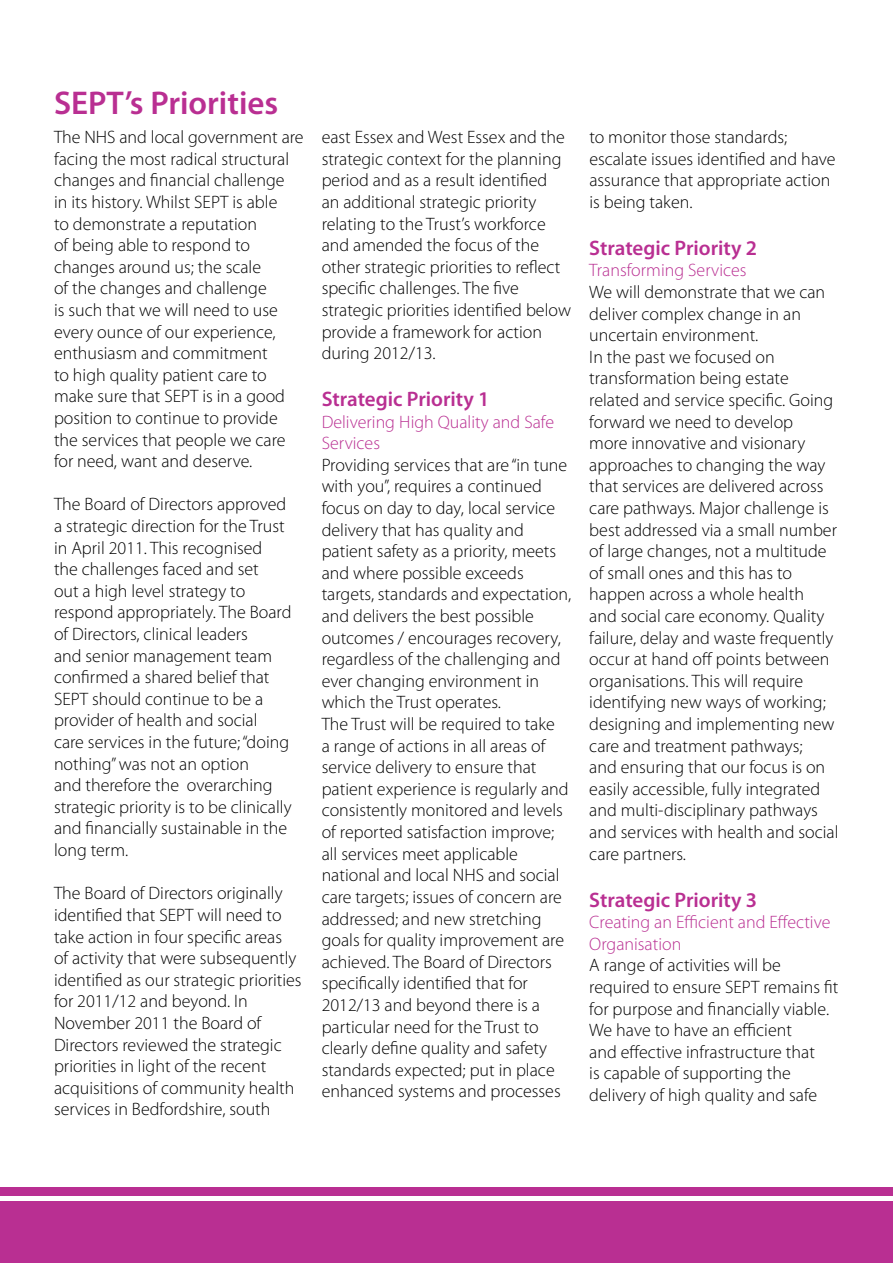
<style>
.page{position:relative;width:893px;height:1263px;background:#fff}
.page>*{position:absolute;margin:0;border:0;box-sizing:border-box;transform-origin:0 0}
.t1{font:600 33px "Myriad Pro";color:#b92f92}
.t2{font:600 21px "Myriad Pro";color:#b92f92}
.t3{font:300 18px/21.6px "Myriad Pro";color:#000}
.t4{font:300 18px/21.6px "Myriad Pro";color:#b92f92}
</style>
<div class="page">
<div style="left:0;top:1202px;width:893px;height:61px;background:#b92f92"></div>
<div style="left:0;top:1187px;width:893px;height:9px;background:#b92f92"></div>
<h1 class="t1" style="left:54px;top:82px;width:226px">SEPT’s Priorities</h1>
<p class="t3" style="left:54px;top:126px;width:251px">The NHS and local government are facing the most radical structural changes and financial challenge<br>in its history. Whilst SEPT is able<br>to demonstrate a reputation<br>of being able to respond to changes around us; the scale<br>of the changes and challenge<br>is such that we will need to use every ounce of our experience, enthusiasm and commitment<br>to high quality patient care to make sure that SEPT is in a good position to continue to provide the services that people we care for need, want and deserve.</p>
<p class="t3" style="left:54px;top:493px;width:239px">The Board of Directors approved a strategic direction for the Trust in April 2011. This recognised<br>the challenges faced and set<br>out a high level strategy to respond appropriately. The Board of Directors, clinical leaders<br>and senior management team confirmed a shared belief that<br>SEPT should continue to be a provider of health and social care services in the future; “doing nothing” was not an option<br>and therefore the overarching strategic priority is to be clinically and financially sustainable in the long term.</p>
<p class="t3" style="left:54px;top:882px;width:249px">The Board of Directors originally identified that SEPT will need to take action in four specific areas<br>of activity that were subsequently identified as our strategic priorities for 2011/12 and beyond. In November 2011 the Board of Directors reviewed the strategic priorities in light of the recent acquisitions of community health services in Bedfordshire, south</p>
<p class="t3" style="left:322px;top:126px;width:251px">east Essex and West Essex and the strategic context for the planning period and as a result identified<br>an additional strategic priority relating to the Trust’s workforce and amended the focus of the other strategic priorities to reflect specific challenges. The five strategic priorities identified below provide a framework for action during 2012/13.</p>
<p class="t2" style="left:322px;top:386px;width:169px">Strategic Priority 1</p>
<p class="t4" style="left:322px;top:411px;width:234px">Delivering High Quality and Safe<br>Services</p>
<p class="t3" style="left:322px;top:454px;width:251px">Providing services that are “in tune with you”, requires a continued focus on day to day, local service delivery that has quality and patient safety as a priority, meets and where possible exceeds targets, standards and expectation, and delivers the best possible outcomes / encourages recovery, regardless of the challenging and ever changing environment in which the Trust operates.<br>The Trust will be required to take<br>a range of actions in all areas of service delivery to ensure that patient experience is regularly and consistently monitored and levels of reported satisfaction improve; all services meet applicable national and local NHS and social care targets; issues of concern are addressed; and new stretching goals for quality improvement are achieved. The Board of Directors specifically identified that for<br>2012/13 and beyond there is a particular need for the Trust to clearly define quality and safety standards expected; put in place enhanced systems and processes</p>
<p class="t3" style="left:589px;top:126px;width:248px">to monitor those standards; escalate issues identified and have assurance that appropriate action is being taken.</p>
<p class="t2" style="left:589px;top:234px;width:169px">Strategic Priority 2</p>
<p class="t4" style="left:589px;top:259px;width:159px">Transforming Services</p>
<p class="t3" style="left:589px;top:281px;width:251px">We will demonstrate that we can deliver complex change in an uncertain environment.<br>In the past we focused on transformation being estate related and service specific. Going forward we need to develop<br>more innovative and visionary approaches to changing the way that services are delivered across care pathways. Major challenge is best addressed via a small number of large changes, not a multitude of small ones and this has to happen across a whole health<br>and social care economy. Quality failure, delay and waste frequently occur at hand off points between organisations. This will require identifying new ways of working; designing and implementing new care and treatment pathways;<br>and ensuring that our focus is on easily accessible, fully integrated and multi-disciplinary pathways and services with health and social care partners.</p>
<p class="t2" style="left:589px;top:886px;width:169px">Strategic Priority 3</p>
<p class="t4" style="left:589px;top:911px;width:243px">Creating an Efficient and Effective<br>Organisation</p>
<p class="t3" style="left:589px;top:954px;width:251px">A range of activities will be required to ensure SEPT remains fit for purpose and financially viable.<br>We have to have an efficient<br>and effective infrastructure that<br>is capable of supporting the delivery of high quality and safe</p>
</div>
